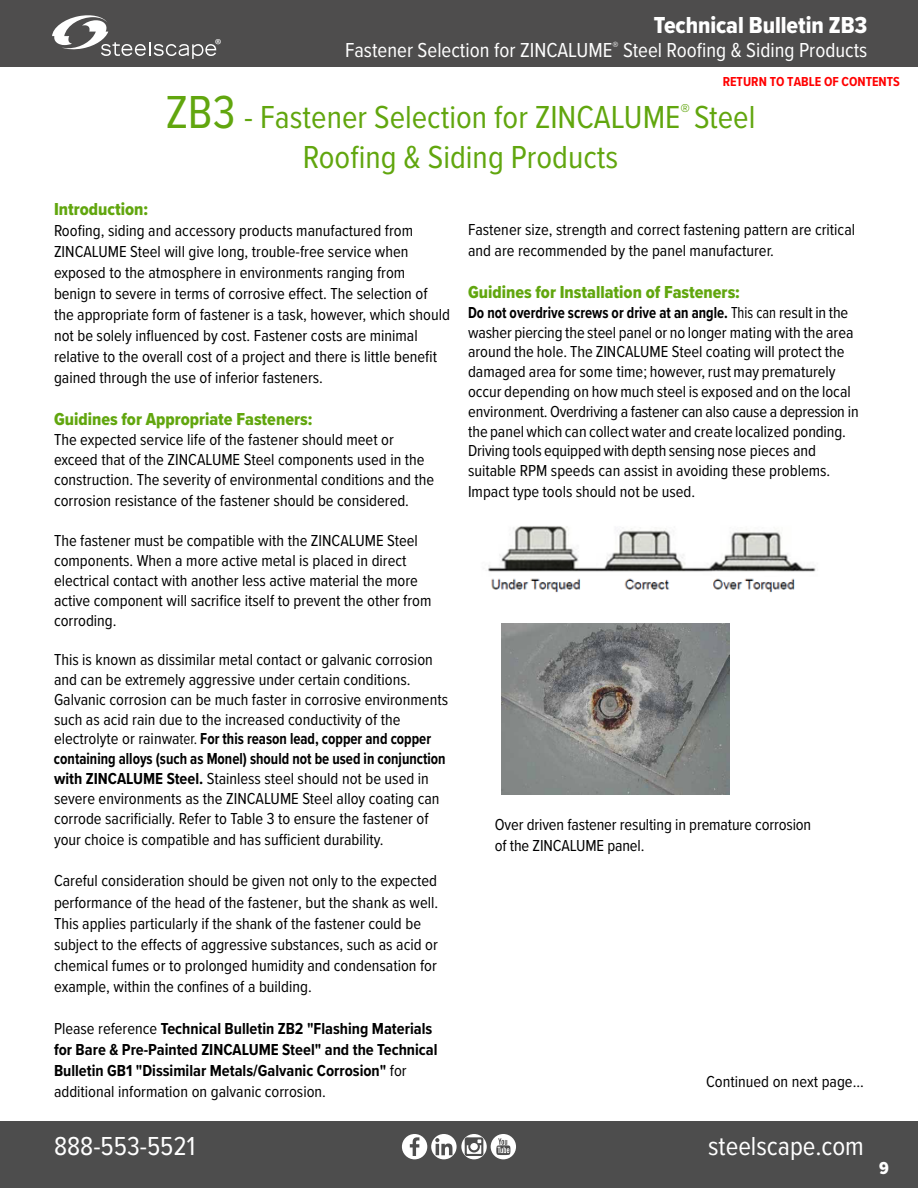
<style>
.page{position:relative;width:918px;height:1188px;background:#fff}
.page>*{position:absolute;margin:0;border:0;box-sizing:border-box;transform-origin:0 0}
.t1{font:33px "Proxima Nova Cond";color:#61a60e}
.t2{font:27px "Proxima Nova Cond";color:#fff}
.t3{font:24px "Proxima Nova Cond Extrabld";color:#fff}
.t4{font:21px "Proxima Nova Cond";color:#fff}
.t5{font:18px "Proxima Nova Cond Extrabld";color:#61a60e}
.t6{font:18px "Proxima Nova Cond Extrabld";color:#fff}
.Body_Text{font:16.5px/21px "Proxima Nova Cond";color:#000}
.Body_Text-2{font:16.5px/20px "Proxima Nova Cond";color:#000;scale:.9 1}
.t7{font:700 16.5px/21px "Proxima Nova Cond";color:#000}
.t8{font:16.05px "Myriad Pro";color:#fff}
.t9{font:700 13.5px "Proxima Nova Cond";color:#f00}
.s1{font-size:48px}
.s2{font-weight:700}
.s3{font-weight:400}
</style>
<div class="page">
<div style="left:0;top:1121px;width:918px;height:67px;background:#4d4d4d"></div>
<div style="left:0;top:0;width:918px;height:68px;background:#4e4d4d"></div>
<svg style="left:402px;top:1134px;width:114px;height:25px"></svg>
<svg style="left:52px;top:15px;width:164px;height:44px"></svg>
<img style="left:488px;top:526px;width:328px;height:67px">
<img style="left:501px;top:624px;width:228px;height:171px">
<p class="t8" style="left:215px;top:35px;width:8px">®</p>
<p class="t3" style="left:654px;top:7px;width:215px">Technical Bulletin ZB3</p>
<p class="t4" style="left:345px;top:34px;width:524px">Fastener Selection for ZINCALUME<sup>®</sup> Steel Roofing &amp; Siding Products</p>
<p class="t9" style="left:723px;top:71px;width:179px">RETURN TO TABLE OF CONTENTS</p>
<p class="t1" style="left:166px;top:92px;width:591px"><span class="s1">ZB3</span> - Fastener Selection for ZINCALUME<sup>®</sup> Steel</p>
<p class="t1" style="left:303px;top:133px;width:317px">Roofing &amp; Siding Products</p>
<p class="t5" style="left:54px;top:196px;width:96px">Introduction:</p>
<p class="Body_Text" style="left:54px;top:219px;width:398px">Roofing, siding and accessory products manufactured from ZINCALUME Steel will give long, trouble-free service when exposed to the atmosphere in environments ranging from benign to severe in terms of corrosive effect. The selection of the appropriate form of fastener is a task, however, which should not be solely influenced by cost. Fastener costs are minimal relative to the overall cost of a project and there is little benefit gained through the use of inferior fasteners.</p>
<p class="t5" style="left:54px;top:406px;width:260px">Guidines for Appropriate Fasteners:</p>
<p class="Body_Text" style="left:54px;top:429px;width:382px;line-height:20.2px">The expected service life of the fastener should meet or exceed that of the ZINCALUME Steel components used in the construction. The severity of environmental conditions and the corrosion resistance of the fastener should be considered.</p>
<p class="Body_Text" style="left:54px;top:530px;width:379px;line-height:19.8px">The fastener must be compatible with the ZINCALUME Steel components. When a more active metal is placed in direct electrical contact with another less active material the more active component will sacrifice itself to prevent the other from corroding.</p>
<p class="Body_Text" style="left:54px;top:649px;width:396px;line-height:20px">This is known as dissimilar metal contact or galvanic corrosion and can be extremely aggressive under certain conditions.<br>Galvanic corrosion can be much faster in corrosive environments such as acid rain due to the increased conductivity of the electrolyte or rainwater. <span class="s2">For this reason lead, copper and copper containing alloys (such as Monel) should not be used in conjunction with ZINCALUME Steel.</span> Stainless steel should not be used in severe environments as the ZINCALUME Steel alloy coating can corrode sacrificially. Refer to Table 3 to ensure the fastener of your choice is compatible and has sufficient durability.</p>
<p class="Body_Text" style="left:54px;top:870px;width:386px">Careful consideration should be given not only to the expected performance of the head of the fastener, but the shank as well.<br>This applies particularly if the shank of the fastener could be subject to the effects of aggressive substances, such as acid or chemical fumes or to prolonged humidity and condensation for example, within the confines of a building.</p>
<p class="t7" style="left:54px;top:1017px;width:385px"><span class="s3">Please reference</span> Technical Bulletin ZB2 "Flashing Materials for Bare &amp; Pre-Painted ZINCALUME Steel" and the Technical Bulletin GB1 "Dissimilar Metals/Galvanic Corrosion" <span class="s3">for additional information on galvanic corrosion.</span></p>
<p class="Body_Text" style="left:468px;top:218px;width:389px">Fastener size, strength and correct fastening pattern are critical and are recommended by the panel manufacturer.</p>
<p class="t5" style="left:468px;top:279px;width:273px">Guidines for Installation of Fasteners:</p>
<p class="Body_Text-2" style="left:468px;top:302px;width:436px"><span class="s2">Do not overdrive screws or drive at an angle.</span> This can result in the washer piercing the steel panel or no longer mating with the area around the hole. The ZINCALUME Steel coating will protect the damaged area for some time; however, rust may prematurely occur depending on how much steel is exposed and on the local environment. Overdriving a fastener can also cause a depression in the panel which can collect water and create localized ponding.<br>Driving tools equipped with depth sensing nose pieces and suitable RPM speeds can assist in avoiding these problems.<br>Impact type tools should not be used.</p>
<p class="Body_Text" style="left:495px;top:814px;width:318px">Over driven fastener resulting in premature corrosion of the ZINCALUME panel.</p>
<p class="Body_Text" style="left:706px;top:1070px;width:159px">Continued on next page...</p>
<h2 class="t2" style="left:54px;top:1126px;width:143px">888-553-5521</h2>
<h2 class="t2" style="left:708px;top:1126px;width:157px">steelscape.com</h2>
<p class="t6" style="left:879px;top:1154px;width:11px">9</p>
</div>
